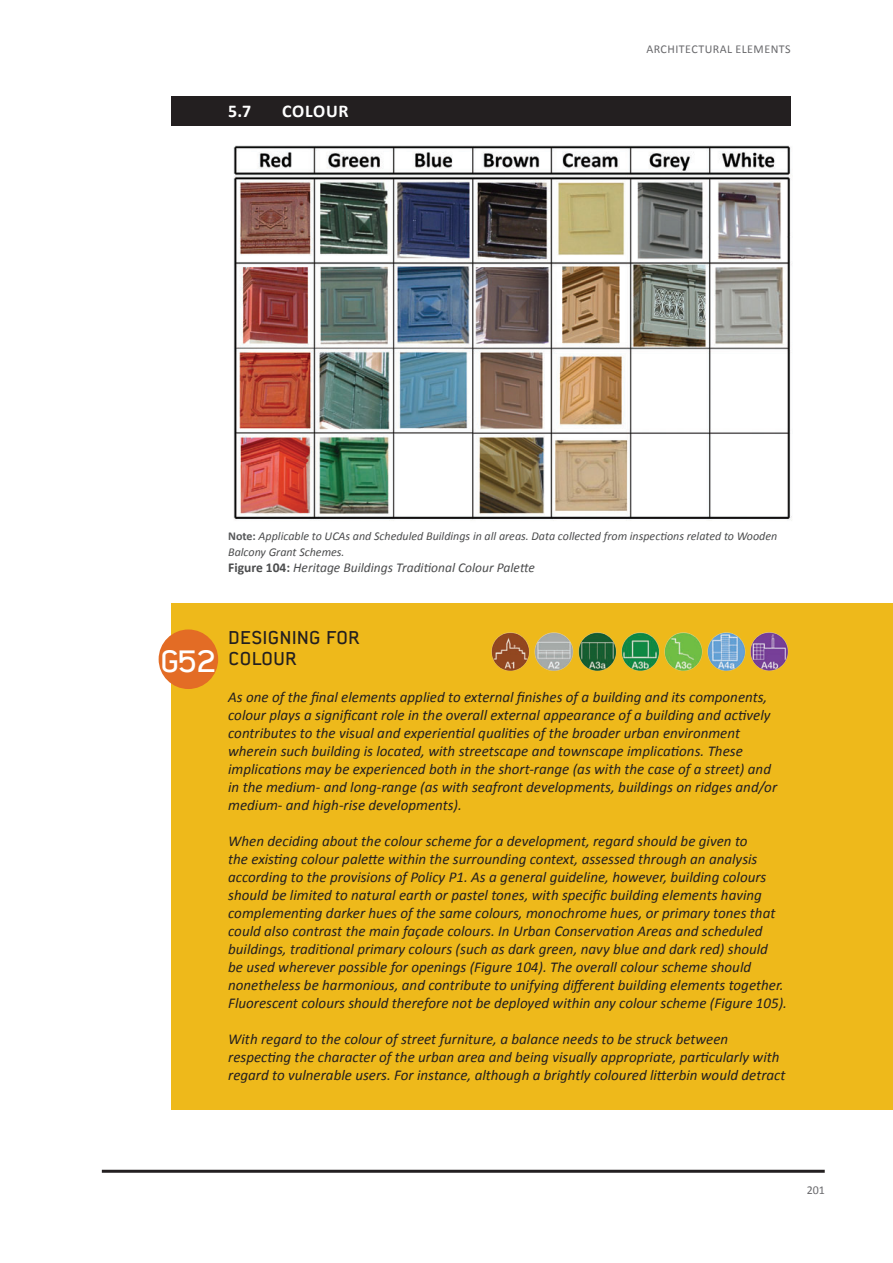
<style>
.page{position:relative;width:893px;height:1263px;background:#fff}
.page>*{position:absolute;margin:0;border:0;box-sizing:border-box;transform-origin:0 0}
.t1{font:700 30px "Nordstern Demo";color:#fff}
.Title_yellow_box{font:700 18px "Nordstern Demo";color:#231f20}
.Title_black_box{font:700 18px "Calibri";letter-spacing:.04em;color:#fff}
.Text_yellow_box{font:italic 15px/18px "Calibri";color:#231f20}
.t2{font:italic 13.5px "Calibri";color:#4b4c4d}
.t3{font:italic 12px/16.2px "Calibri";color:#4b4c4d}
.t4{font:12px "Calibri";letter-spacing:.04em;color:#69696c}
.s1{font-weight:700;font-style:normal;color:#57585a}
.s2{font-weight:700;font-style:normal}
</style>
<div class="page">
<hr style="left:102px;top:1170px;width:723px;height:3px;background:#231f20">
<div style="left:172px;top:604px;width:721px;height:506px;background:#eeb91b"></div>
<div style="left:159px;top:629px;width:59px;height:60px;background:#e36c25;border-radius:50%"></div>
<div style="left:171px;top:96px;width:620px;height:29px;background:#231f20"></div>
<img style="left:233px;top:145px;width:559px;height:376px">
<img style="left:491px;top:632px;width:298px;height:39px">
<p class="Title_black_box" style="left:228px;top:99px;width:25px">5.7</p>
<p class="Title_black_box" style="left:282px;top:99px;width:68px">COLOUR</p>
<p class="t4" style="left:646px;top:41px;width:146px">ARCHITECTURAL ELEMENTS</p>
<p class="t3" style="left:228px;top:527px;width:551px"><span class="s1">Note:</span> Applicable to UCAs and Scheduled Buildings in all areas. Data collected from inspections related to Wooden<br>Balcony Grant Schemes.</p>
<p class="t2" style="left:228px;top:558px;width:308px"><span class="s2">Figure 104:</span> Heritage Buildings Traditional Colour Palette</p>
<p class="t1" style="left:160px;top:643px;width:59px">G52</p>
<p class="Title_yellow_box" style="left:228px;top:626px;width:133px">DESIGNING FOR</p>
<p class="Title_yellow_box" style="left:228px;top:648px;width:70px">COLOUR</p>
<p class="Text_yellow_box" style="left:228px;top:688px;width:550px">As one of the final elements applied to external finishes of a building and its components, colour plays a significant role in the overall external appearance of a building and actively contributes to the visual and experiential qualities of the broader urban environment wherein such building is located, with streetscape and townscape implications. These implications may be experienced both in the short-range (as with the case of a street) and in the medium- and long-range (as with seafront developments, buildings on ridges and/or medium- and high-rise developments).</p>
<p class="Text_yellow_box" style="left:228px;top:832px;width:560px">When deciding about the colour scheme for a development, regard should be given to<br>the existing colour palette within the surrounding context, assessed through an analysis according to the provisions of Policy P1. As a general guideline, however, building colours should be limited to natural earth or pastel tones, with specific building elements having complementing darker hues of the same colours, monochrome hues, or primary tones that could also contrast the main façade colours. In Urban Conservation Areas and scheduled buildings, traditional primary colours (such as dark green, navy blue and dark red) should<br>be used wherever possible for openings (Figure 104). The overall colour scheme should nonetheless be harmonious, and contribute to unifying different building elements together.<br>Fluorescent colours should therefore not be deployed within any colour scheme (Figure 105).</p>
<p class="Text_yellow_box" style="left:228px;top:1030px;width:559px">With regard to the colour of street furniture, a balance needs to be struck between respecting the character of the urban area and being visually appropriate, particularly with regard to vulnerable users. For instance, although a brightly coloured litterbin would detract</p>
<p class="t4" style="left:807px;top:1182px;width:20px">201</p>
</div>
